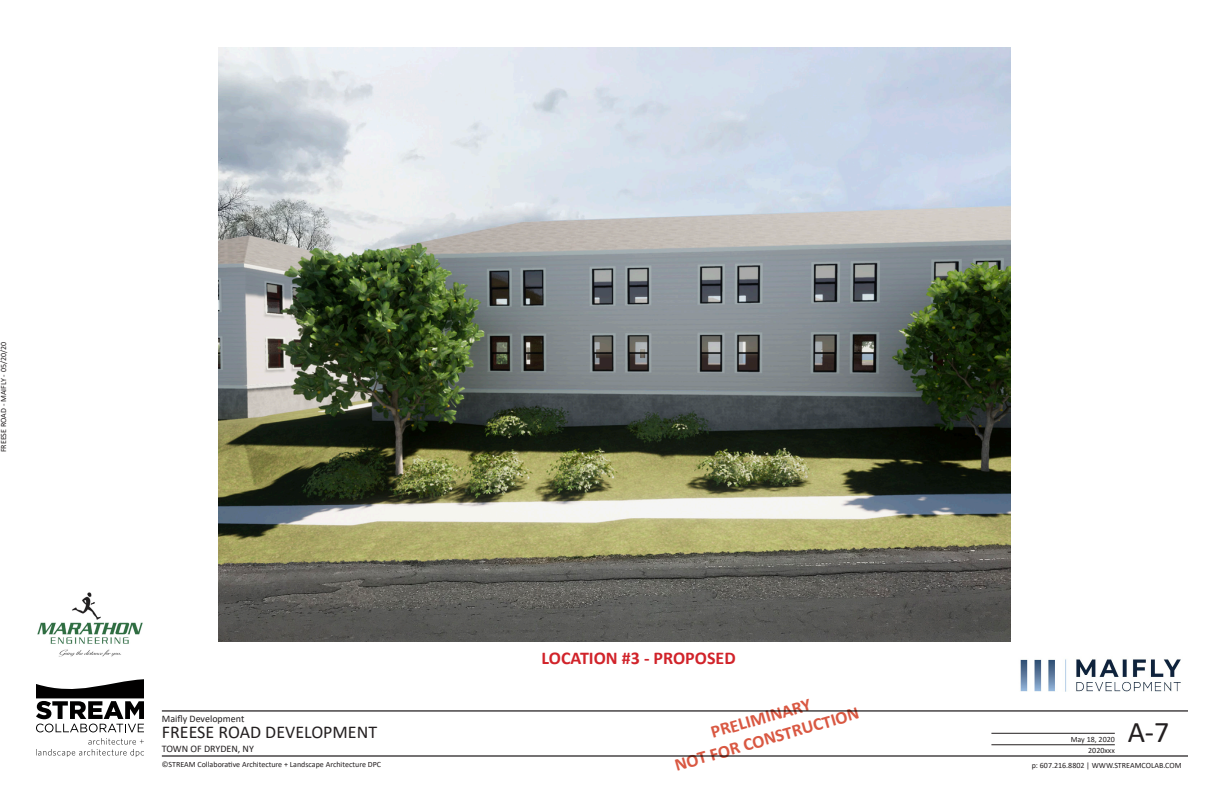
<style>
.page{position:relative;width:1224px;height:792px;background:#fff}
.page>*{position:absolute;margin:0;border:0;box-sizing:border-box;transform-origin:0 0}
.t1{font:30px "Calibri";color:#231f20}
.t2{font:700 18px/21.6px "Calibri";color:#d95842;text-align:center}
.t3{font:18px "Calibri";color:#231f20}
.VIEW_TITLE{font:700 18px "Calibri";color:#d1232a}
.t4{font:10px "Calibri";color:#231f20}
.t5{font:8px/10.8px "Calibri";color:#231f20;text-align:right}
</style>
<div class="page">
<svg style="left:36px;top:738px;width:108px;height:19px"></svg>
<svg style="left:36px;top:679px;width:108px;height:53px"></svg>
<hr style="left:162px;top:710px;width:1026px;height:2px;background:#231f20">
<hr style="left:162px;top:755px;width:1026px;height:2px;background:#231f20">
<hr style="left:991px;top:733px;width:124px;height:1px;background:#231f20">
<hr style="left:991px;top:745px;width:124px;height:1px;background:#231f20">
<img style="left:1020px;top:659px;width:161px;height:33px">
<img style="left:37px;top:592px;width:106px;height:65px">
<img style="left:218px;top:48px;width:792px;height:594px">
<p class="t5" style="left:-2px;top:452px;width:112px;rotate:-90deg">FREESE ROAD - MAIFLY - 05/20/20</p>
<p class="VIEW_TITLE" style="left:542px;top:646px;width:196px">LOCATION #3 - PROPOSED</p>
<h2 class="t2" style="left:666px;top:734px;width:193px;rotate:-16deg">PRELIMINARY<br>NOT FOR CONSTRUCTION</h2>
<p class="t4" style="left:162px;top:712px;width:84px">Maifly Development</p>
<p class="t4" style="left:162px;top:742px;width:94px">TOWN OF DRYDEN, NY</p>
<p class="t5" style="left:162px;top:759px;width:221px">©STREAM Collaborative Architecture + Landscape Architecture DPC</p>
<p class="t5" style="left:1032px;top:760px;width:151px">p: 607.216.8802 | WWW.STREAMCOLAB.COM</p>
<h1 class="t1" style="left:1128px;top:712px;width:43px">A-7</h1>
<h2 class="t3" style="left:162px;top:720px;width:217px">FREESE ROAD DEVELOPMENT</h2>
<p class="t5" style="left:1071px;top:734px;width:46px">May 18, 2020<br>2020xxx</p>
</div>
